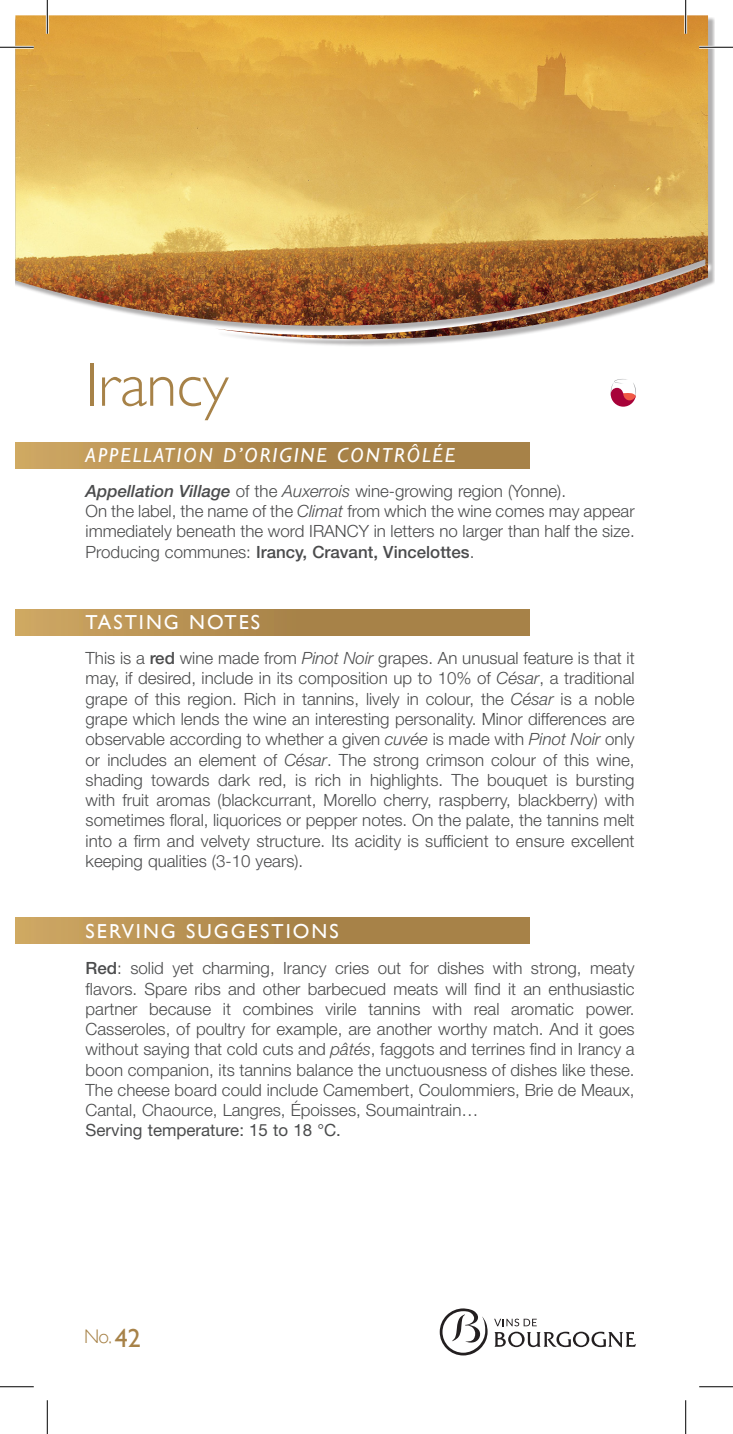
<style>
.page{position:relative;width:733px;height:1434px;background:#fff}
.page>*{position:absolute;margin:0;border:0;box-sizing:border-box;transform-origin:0 0}
.t1{font:300 63px "Gill Sans";letter-spacing:-.01em;color:#a78248}
.t2{font:20.25px "Gill Sans";letter-spacing:.1em;color:#fff}
.t3{font:italic 20.25px "Gill Sans";letter-spacing:.1em;color:#fff}
.t4{font:300 19.8px "Gill Sans";color:#a78248}
.t5{font:300 16.88px/20.2px "Helvetica Neue";color:#4b4c4d;text-align:justify}
.t6{font:16.88px "Helvetica Neue";color:#4b4c4d}
.s1{font-weight:500;font-style:italic}
.s2{font-style:italic}
.s3{font-weight:500}
.s4{font-weight:400;font-size:26.1px}
</style>
<div class="page">
<img style="left:15px;top:15px;width:692px;height:331px">
<div style="left:15px;top:609px;width:514px;height:26px;background:linear-gradient(to right,#c8a15e,#9d7941)"></div>
<div style="left:15px;top:443px;width:514px;height:25px;background:linear-gradient(to right,#c8a15e,#9d7941)"></div>
<div style="left:15px;top:918px;width:514px;height:25px;background:linear-gradient(to right,#c8a15e,#9d7941)"></div>
<svg style="left:610px;top:379px;width:25px;height:28px"></svg>
<svg style="left:494px;top:1319px;width:141px;height:28px"></svg>
<svg style="left:439px;top:1308px;width:48px;height:47px"></svg>
<hr style="left:0;top:46px;width:34px;height:3px;background:#fff">
<hr style="left:699px;top:46px;width:33px;height:3px;background:#fff">
<hr style="left:46px;top:0;width:3px;height:34px;background:#fff">
<hr style="left:684px;top:0;width:2px;height:34px;background:#fff">
<hr style="left:0;top:47px;width:34px;height:1px;background:#000">
<hr style="left:699px;top:47px;width:33px;height:1px;background:#000">
<hr style="left:0;top:1386px;width:34px;height:1px;background:#000">
<hr style="left:699px;top:1386px;width:33px;height:1px;background:#000">
<hr style="left:47px;top:0;width:1px;height:34px;background:#000">
<hr style="left:47px;top:1400px;width:1px;height:34px;background:#000">
<hr style="left:685px;top:0;width:1px;height:34px;background:#000">
<hr style="left:685px;top:1400px;width:1px;height:34px;background:#000">
<h1 class="t1" style="left:86px;top:349px;width:144px">Irancy</h1>
<p class="t3" style="left:86px;top:444px;width:371px">APPELLATION D’ORIGINE CONTRÔLÉE</p>
<p class="t5" style="left:86px;top:480px;width:550px;text-align:left"><span class="s1">Appellation Village</span> of the <span class="s2">Auxerrois</span> wine-growing region (Yonne).<br>On the label, the name of the <span class="s2">Climat</span> from which the wine comes may appear immediately beneath the word IRANCY in letters no larger than half the size.<br>Producing communes: <span class="s3">Irancy, Cravant, Vincelottes</span>.</p>
<p class="t2" style="left:86px;top:611px;width:176px">TASTING NOTES</p>
<p class="t5" style="left:86px;top:648px;width:550px">This is a <span class="s3">red</span> wine made from <span class="s2">Pinot Noir</span> grapes. An unusual feature is that it may, if desired, include in its composition up to 10% of <span class="s2">César</span>, a traditional grape of this region. Rich in tannins, lively in colour, the <span class="s2">César</span> is a noble grape which lends the wine an interesting personality. Minor differences are observable according to whether a given <span class="s2">cuvée</span> is made with <span class="s2">Pinot Noir</span> only or includes an element of <span class="s2">César</span>. The strong crimson colour of this wine, shading towards dark red, is rich in highlights. The bouquet is bursting with fruit aromas (blackcurrant, Morello cherry, raspberry, blackberry) with sometimes floral, liquorices or pepper notes. On the palate, the tannins melt into a firm and velvety structure. Its acidity is sufficient to ensure excellent keeping qualities (3-10 years).</p>
<p class="t2" style="left:86px;top:919px;width:254px">SERVING SUGGESTIONS</p>
<p class="t5" style="left:86px;top:958px;width:550px"><span class="s3">Red</span>: solid yet charming, Irancy cries out for dishes with strong, meaty flavors. Spare ribs and other barbecued meats will find it an enthusiastic partner because it combines virile tannins with real aromatic power.<br>Casseroles, of poultry for example, are another worthy match. And it goes without saying that cold cuts and <span class="s2">pâtés</span>, faggots and terrines find in Irancy a boon companion, its tannins balance the unctuousness of dishes like these.<br>The cheese board could include Camembert, Coulommiers, Brie de Meaux, Cantal, Chaource, Langres, Époisses, Soumaintrain…</p>
<p class="t6" style="left:86px;top:1120px;width:257px">Serving temperature: 15 to 18 °C.</p>
<p class="t4" style="left:84px;top:1325px;width:58px">No. <span class="s4">42</span></p>
</div>
